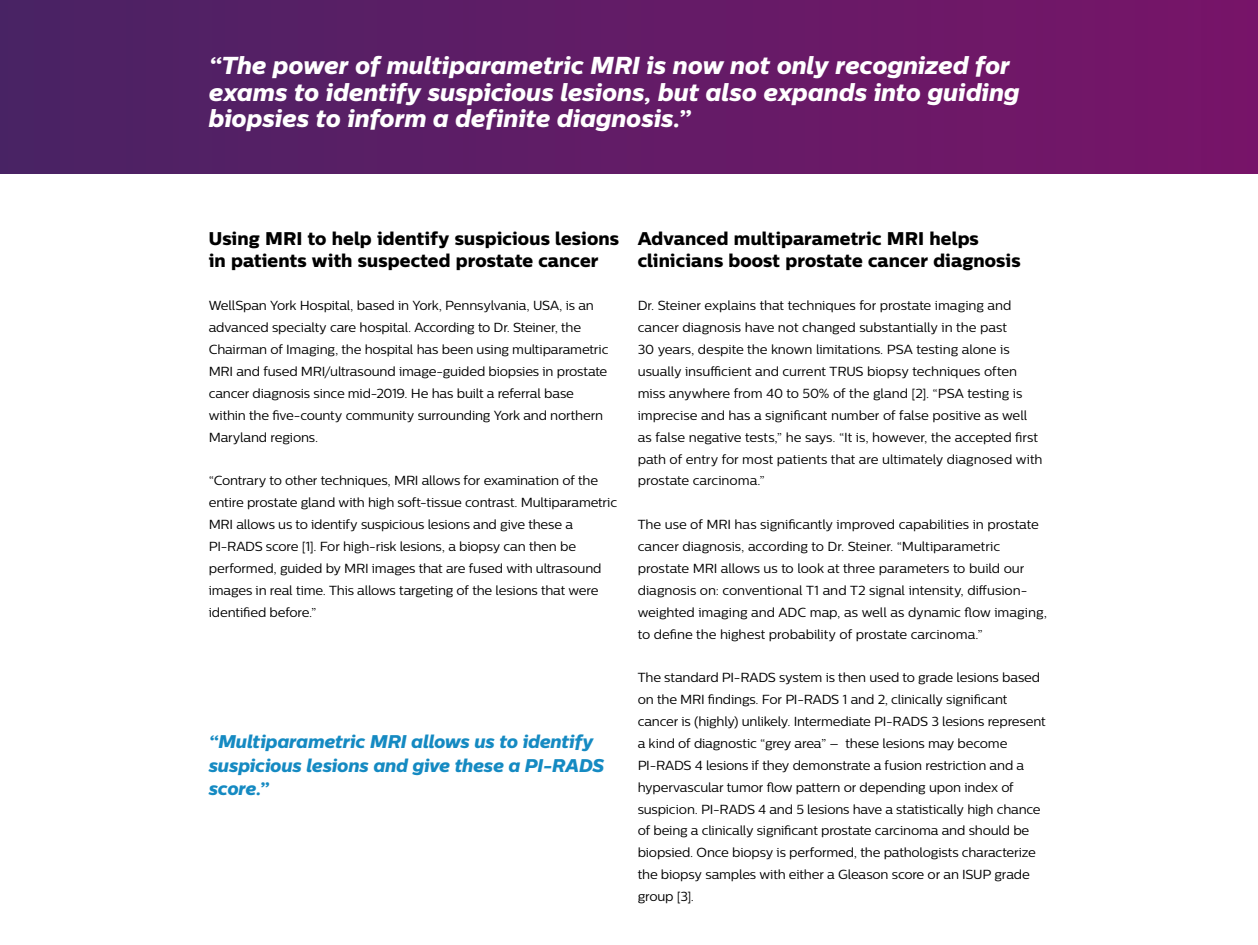
<style>
.page{position:relative;width:1258px;height:945px;background:#fff}
.page>*{position:absolute;margin:0;border:0;box-sizing:border-box;transform-origin:0 0}
.Quote_bold_white{font:italic 24.5px/26.2px "Centrale Sans X Bold";color:#fff}
.body_tekst{font:18.38px/21.9px "Centrale Sans X Bold";letter-spacing:.005em;color:#000}
.Quote_bold_blue{font:italic 18.38px/23.6px "Centrale Sans X Bold";letter-spacing:-.01em;color:#158ac2}
.body_tekst-2{font:13.12px/21.9px "Centrale Sans";letter-spacing:-.015em;color:#000}
</style>
<div class="page">
<div style="left:0;top:0;width:1257px;height:173px;background:linear-gradient(to right,#4a2364,#791469)"></div>
<p class="Quote_bold_white" style="left:209px;top:52px;width:812px">“The power of multiparametric MRI is now not only recognized for exams to identify suspicious lesions, but also expands into guiding biopsies to inform a definite diagnosis.”</p>
<p class="body_tekst" style="left:209px;top:227px;width:412px">Using MRI to help identify suspicious lesions in patients with suspected prostate cancer</p>
<p class="body_tekst-2" style="left:209px;top:295px;width:401px">WellSpan York Hospital, based in York, Pennsylvania, USA, is an advanced specialty care hospital. According to Dr. Steiner, the Chairman of Imaging, the hospital has been using multiparametric MRI and fused MRI/ultrasound image-guided biopsies in prostate cancer diagnosis since mid-2019. He has built a referral base within the five-county community surrounding York and northern Maryland regions.</p>
<p class="body_tekst-2" style="left:209px;top:470px;width:410px">“Contrary to other techniques, MRI allows for examination of the entire prostate gland with high soft-tissue contrast. Multiparametric MRI allows us to identify suspicious lesions and give these a PI-RADS score [1]. For high-risk lesions, a biopsy can then be performed, guided by MRI images that are fused with ultrasound images in real time. This allows targeting of the lesions that were identified before.”</p>
<p class="Quote_bold_blue" style="left:209px;top:729px;width:397px">“Multiparametric MRI allows us to identify suspicious lesions and give these a PI-RADS score.”</p>
<p class="body_tekst" style="left:637px;top:227px;width:384px">Advanced multiparametric MRI helps clinicians boost prostate cancer diagnosis</p>
<p class="body_tekst-2" style="left:637px;top:295px;width:406px">Dr. Steiner explains that techniques for prostate imaging and cancer diagnosis have not changed substantially in the past<br>30 years, despite the known limitations. PSA testing alone is usually insufficient and current TRUS biopsy techniques often miss anywhere from 40 to 50% of the gland [2]. “PSA testing is imprecise and has a significant number of false positive as well as false negative tests,” he says. “It is, however, the accepted first path of entry for most patients that are ultimately diagnosed with prostate carcinoma.”</p>
<p class="body_tekst-2" style="left:637px;top:513px;width:411px">The use of MRI has significantly improved capabilities in prostate cancer diagnosis, according to Dr. Steiner. “Multiparametric prostate MRI allows us to look at three parameters to build our diagnosis on: conventional T1 and T2 signal intensity, diffusion&shy;weighted imaging and ADC map, as well as dynamic flow imaging, to define the highest probability of prostate carcinoma.”</p>
<p class="body_tekst-2" style="left:637px;top:667px;width:409px">The standard PI-RADS system is then used to grade lesions based on the MRI findings. For PI-RADS 1 and 2, clinically significant cancer is (highly) unlikely. Intermediate PI-RADS 3 lesions represent a kind of diagnostic “grey area” – these lesions may become PI-RADS 4 lesions if they demonstrate a fusion restriction and a hypervascular tumor flow pattern or depending upon index of suspicion. PI-RADS 4 and 5 lesions have a statistically high chance of being a clinically significant prostate carcinoma and should be biopsied. Once biopsy is performed, the pathologists characterize the biopsy samples with either a Gleason score or an ISUP grade group [3].</p>
</div>
